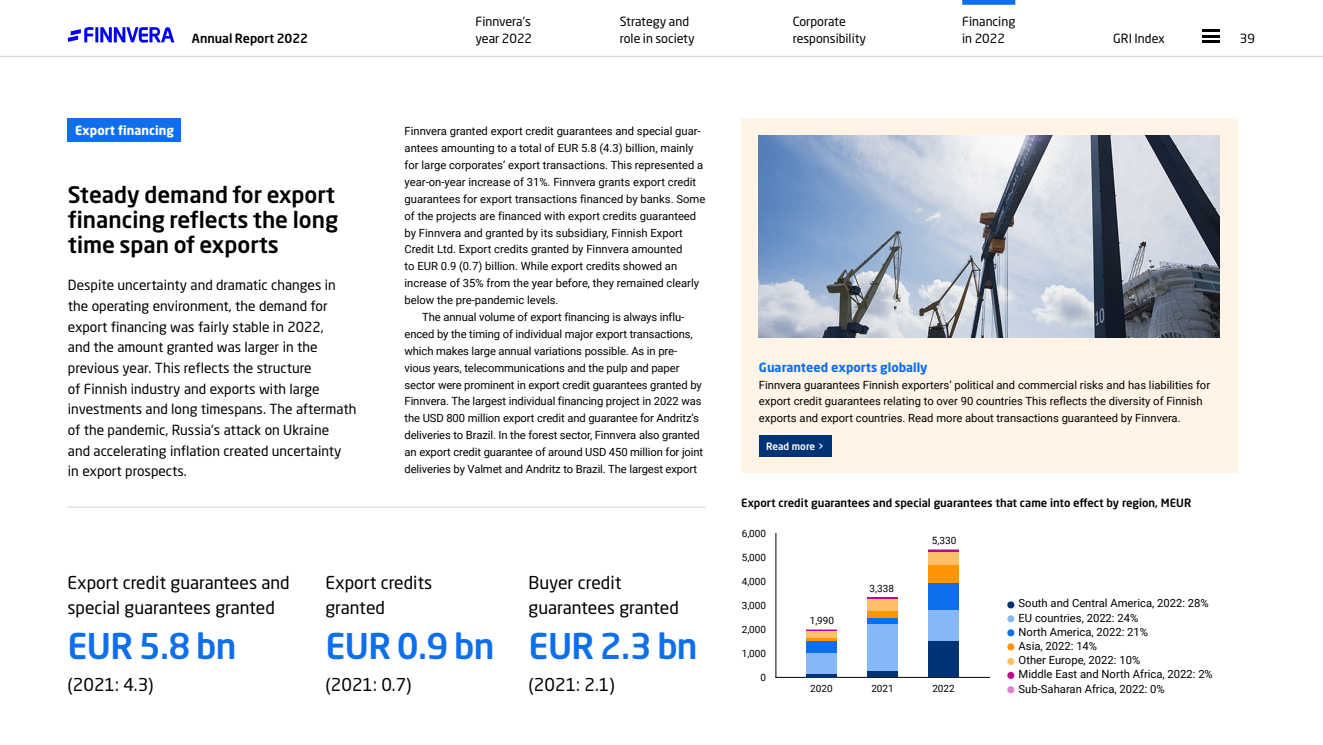
<style>
.page{position:relative;width:1323px;height:745px;background:#fff}
.page>*{position:absolute;margin:0;border:0;box-sizing:border-box;transform-origin:0 0}
.t1{font:500 35px "Neo Sans Std";letter-spacing:-.02em;color:#0e6fed}
.t2{font:500 22.5px/25px "Neo Sans Std";color:#000}
.t3{font:17.5px/25px "Neo Sans Std";color:#000}
.t4{font:13.75px/20.6px "Neo Sans Std";color:#000}
.t5{font:12.5px/16.2px "Neo Sans Std";color:#000}
.t6{font:700 12.5px "Neo Sans Std";color:#0e6fed}
.t7{font:500 12.5px "Neo Sans Std";color:#000}
.t8{font:700 12.5px "Neo Sans Std";color:#fff}
.t9{font:11.25px/14.1px "Roboto";color:#000}
.t10{font:500 11.25px "Neo Sans Std";color:#000}
.t11{font:10px "Roboto";color:#000}
.t12{font:500 10px "Neo Sans Std";color:#fff}
</style>
<div class="page">
<div style="left:741px;top:118px;width:497px;height:355px;background:#fff4e6"></div>
<div style="left:68px;top:118px;width:113px;height:23px;background:#0e6fed"></div>
<svg style="left:1007px;top:601px;width:8px;height:7px"></svg>
<svg style="left:1007px;top:615px;width:8px;height:7px"></svg>
<svg style="left:1007px;top:629px;width:8px;height:7px"></svg>
<svg style="left:1007px;top:643px;width:8px;height:7px"></svg>
<svg style="left:1007px;top:658px;width:8px;height:7px"></svg>
<svg style="left:1007px;top:686px;width:8px;height:7px"></svg>
<svg style="left:1007px;top:671px;width:8px;height:7px"></svg>
<hr style="left:775px;top:533px;width:1px;height:144px;background:#000">
<hr style="left:776px;top:676px;width:214px;height:1px;background:#000">
<hr style="left:806px;top:629px;width:31px;height:2px;background:#be0692">
<hr style="left:867px;top:597px;width:31px;height:1px;background:#be0692">
<hr style="left:928px;top:549px;width:31px;height:3px;background:#be0692">
<div style="left:806px;top:631px;width:31px;height:6px;background:#ffbf66"></div>
<div style="left:867px;top:598px;width:31px;height:13px;background:#ffbf66"></div>
<div style="left:928px;top:552px;width:31px;height:13px;background:#ffbf66"></div>
<svg style="left:806px;top:637px;width:31px;height:4px"></svg>
<div style="left:867px;top:611px;width:31px;height:6px;background:#ff9500"></div>
<div style="left:928px;top:565px;width:31px;height:18px;background:#ff9500"></div>
<div style="left:806px;top:641px;width:31px;height:12px;background:#0e6fed"></div>
<div style="left:867px;top:617px;width:31px;height:7px;background:#0e6fed"></div>
<div style="left:928px;top:583px;width:31px;height:26px;background:#0e6fed"></div>
<div style="left:806px;top:653px;width:31px;height:20px;background:#87b7f6"></div>
<div style="left:867px;top:624px;width:31px;height:47px;background:#87b7f6"></div>
<div style="left:928px;top:609px;width:31px;height:32px;background:#87b7f6"></div>
<hr style="left:806px;top:673px;width:31px;height:3px;background:#003375">
<div style="left:867px;top:671px;width:31px;height:5px;background:#003375"></div>
<div style="left:928px;top:641px;width:31px;height:35px;background:#003375"></div>
<hr style="left:68px;top:506px;width:638px;height:1px;background:#d2d7dc">
<div style="left:759px;top:435px;width:72px;height:21px;background:#003375"></div>
<img style="left:759px;top:135px;width:460px;height:203px">
<svg style="left:1202px;top:35px;width:17px;height:2px"></svg>
<hr style="left:1202px;top:40px;width:17px;height:3px;background:#000">
<hr style="left:1202px;top:29px;width:17px;height:3px;background:#000">
<hr style="left:95px;top:27px;width:3px;height:15px;background:#00f">
<svg style="left:68px;top:27px;width:25px;height:15px"></svg>
<svg style="left:100px;top:27px;width:74px;height:16px"></svg>
<hr style="left:0;top:56px;width:1323px;height:1px;background:#d2d7dc">
<div style="left:962px;top:0;width:53px;height:5px;background:#0e6fed"></div>
<p class="t5" style="left:475px;top:13px;width:58px">Finnvera's year 2022</p>
<p class="t5" style="left:962px;top:13px;width:55px">Financing in 2022</p>
<p class="t5" style="left:620px;top:13px;width:76px">Strategy and role in society</p>
<p class="t5" style="left:793px;top:13px;width:75px">Corporate responsibility</p>
<p class="t7" style="left:192px;top:30px;width:118px">Annual Report 2022</p>
<p class="t5" style="left:1240px;top:30px;width:17px">39</p>
<p class="t5" style="left:1113px;top:30px;width:53px">GRI Index</p>
<p class="t8" style="left:75px;top:122px;width:100px">Export financing</p>
<h2 class="t2" style="left:68px;top:181px;width:272px">Steady demand for export financing reflects the long time span of exports</h2>
<p class="t4" style="left:68px;top:275px;width:290px">Despite uncertainty and dramatic changes in the operating environment, the demand for export financing was fairly stable in 2022,<br>and the amount granted was larger in the previous year. This reflects the structure<br>of Finnish industry and exports with large investments and long timespans. The aftermath of the pandemic, Russia's attack on Ukraine<br>and accelerating inflation created uncertainty<br>in export prospects.</p>
<p class="t9" style="left:405px;top:124px;width:298px">Finnvera granted export credit guarantees and special guar-</p>
<p class="t9" style="left:405px;top:140px;width:290px">antees amounting to a total of EUR 5.8 (4.3) billion, mainly</p>
<p class="t9" style="left:405px;top:157px;width:300px">for large corporates’ export transactions. This represented a</p>
<p class="t9" style="left:405px;top:174px;width:293px">year-on-year increase of 31%. Finnvera grants export credit</p>
<p class="t9" style="left:405px;top:191px;width:302px">guarantees for export transactions financed by banks. Some</p>
<p class="t9" style="left:405px;top:208px;width:293px">of the projects are financed with export credits guaranteed</p>
<p class="t9" style="left:405px;top:225px;width:280px">by Finnvera and granted by its subsidiary, Finnish Export</p>
<p class="t9" style="left:405px;top:242px;width:279px">Credit Ltd. Export credits granted by Finnvera amounted</p>
<p class="t9" style="left:405px;top:259px;width:274px">to EUR 0.9 (0.7) billion. While export credits showed an</p>
<p class="t9" style="left:405px;top:275px;width:296px">increase of 35% from the year before, they remained clearly</p>
<p class="t9" style="left:405px;top:292px;width:156px">below the pre-pandemic levels.</p>
<p class="t9" style="left:422px;top:309px;width:263px">The annual volume of export financing is always influ-</p>
<p class="t9" style="left:405px;top:326px;width:290px">enced by the timing of individual major export transactions,</p>
<p class="t9" style="left:405px;top:343px;width:274px">which makes large annual variations possible. As in pre-</p>
<p class="t9" style="left:405px;top:360px;width:276px">vious years, telecommunications and the pulp and paper</p>
<p class="t9" style="left:405px;top:377px;width:299px">sector were prominent in export credit guarantees granted by</p>
<p class="t9" style="left:405px;top:394px;width:298px">Finnvera. The largest individual financing project in 2022 was</p>
<p class="t9" style="left:405px;top:410px;width:296px">the USD 800 million export credit and guarantee for Andritz’s</p>
<p class="t9" style="left:405px;top:427px;width:297px">deliveries to Brazil. In the forest sector, Finnvera also granted</p>
<p class="t9" style="left:405px;top:444px;width:300px">an export credit guarantee of around USD 450 million for joint</p>
<p class="t9" style="left:405px;top:461px;width:294px">deliveries by Valmet and Andritz to Brazil. The largest export</p>
<h3 class="t3" style="left:68px;top:569px;width:224px">Export credit guarantees and special guarantees granted</h3>
<h1 class="t1" style="left:68px;top:623px;width:170px">EUR 5.8 bn</h1>
<h3 class="t3" style="left:68px;top:671px;width:88px">(2021: 4.3)</h3>
<h3 class="t3" style="left:325px;top:569px;width:108px">Export credits granted</h3>
<h1 class="t1" style="left:325px;top:623px;width:170px">EUR 0.9 bn</h1>
<h3 class="t3" style="left:325px;top:671px;width:88px">(2021: 0.7)</h3>
<h3 class="t3" style="left:529px;top:569px;width:152px">Buyer credit guarantees granted</h3>
<h1 class="t1" style="left:529px;top:623px;width:170px">EUR 2.3 bn</h1>
<h3 class="t3" style="left:529px;top:671px;width:88px">(2021: 2.1)</h3>
<p class="t6" style="left:759px;top:359px;width:170px">Guaranteed exports globally</p>
<p class="t9" style="left:759px;top:375px;width:453px;line-height:16.9px">Finnvera guarantees Finnish exporters’ political and commercial risks and has liabilities for export credit guarantees relating to over 90 countries This reflects the diversity of Finnish exports and export countries. Read more about transactions guaranteed by Finnvera.</p>
<p class="t12" style="left:766px;top:439px;width:60px">Read more &gt;</p>
<p class="t10" style="left:741px;top:495px;width:452px">Export credit guarantees and special guarantees that came into effect by region, MEUR</p>
<p class="t11" style="left:742px;top:526px;width:26px">6,000</p>
<p class="t11" style="left:742px;top:550px;width:26px">5,000</p>
<p class="t11" style="left:742px;top:574px;width:26px">4,000</p>
<p class="t11" style="left:742px;top:598px;width:26px">3,000</p>
<p class="t11" style="left:742px;top:622px;width:26px">2,000</p>
<p class="t11" style="left:742px;top:646px;width:26px">1,000</p>
<p class="t11" style="left:760px;top:670px;width:7px">0</p>
<p class="t11" style="left:810px;top:613px;width:26px">1,990</p>
<p class="t11" style="left:870px;top:580px;width:26px">3,338</p>
<p class="t11" style="left:932px;top:532px;width:26px">5,330</p>
<p class="t11" style="left:810px;top:681px;width:24px">2020</p>
<p class="t11" style="left:871px;top:681px;width:24px">2021</p>
<p class="t11" style="left:932px;top:681px;width:24px">2022</p>
<p class="t9" style="left:1018px;top:595px;width:196px">South and Central America, 2022: 28%<br>EU countries, 2022: 24%<br>North America, 2022: 21%<br>Asia, 2022: 14%<br>Other Europe, 2022: 10%<br>Middle East and North Africa, 2022: 2%<br>Sub-Saharan Africa, 2022: 0%</p>
</div>
